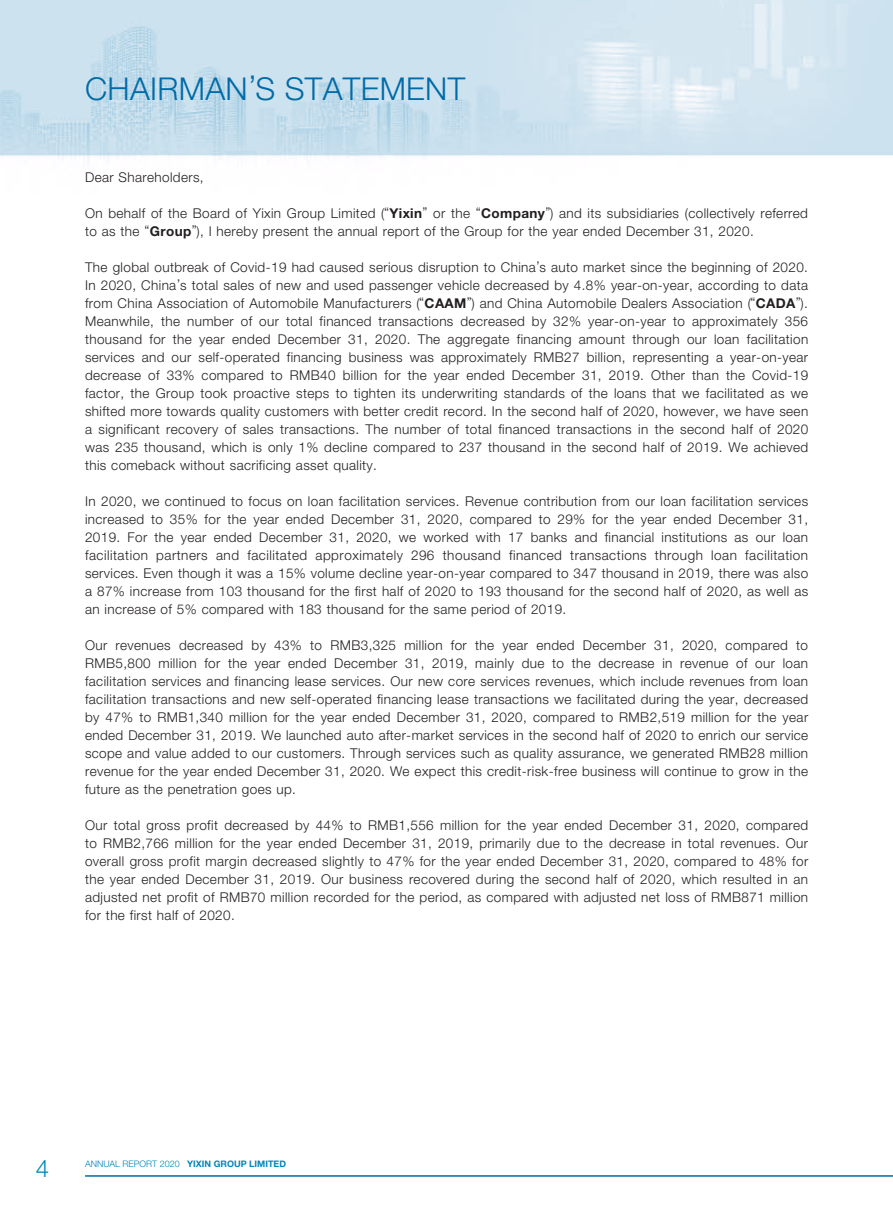
<style>
.page{position:relative;width:893px;height:1212px;background:#fff}
.page>*{position:absolute;margin:0;border:0;box-sizing:border-box;transform-origin:0 0}
.t1{font:300 31.5px "Helvetica Neue LT Std";letter-spacing:.01em;color:#006ba7}
.t2{font:300 24px "Helvetica Neue LT Std";color:#0086b9}
.t3{font:300 13.5px/18px "Helvetica Neue LT Std";letter-spacing:.03em;color:#231f20;text-align:justify}
.t4{font:700 9px "Helvetica Neue LT Std";color:#0086b9}
.s1{font-weight:700}
.s2{font-weight:300}
</style>
<div class="page">
<img style="left:0;top:0;width:893px;height:159px">
<hr style="left:85px;top:1175px;width:808px;height:2px;background:#006ba7">
<h1 class="t1" style="left:85px;top:69px;width:382px">CHAIRMAN’S STATEMENT</h1>
<p class="t3" style="left:85px;top:168px;width:120px">Dear Shareholders,</p>
<p class="t3" style="left:85px;top:204px;width:724px">On behalf of the Board of Yixin Group Limited (“<span class="s1">Yixin</span>” or the “<span class="s1">Company</span>”) and its subsidiaries (collectively referred to as the “<span class="s1">Group</span>”), I hereby present the annual report of the Group for the year ended December 31, 2020.</p>
<p class="t3" style="left:85px;top:258px;width:725px">The global outbreak of Covid-19 had caused serious disruption to China’s auto market since the beginning of 2020.<br>In 2020, China’s total sales of new and used passenger vehicle decreased by 4.8% year-on-year, according to data from China Association of Automobile Manufacturers (“<span class="s1">CAAM</span>”) and China Automobile Dealers Association (“<span class="s1">CADA</span>”).<br>Meanwhile, the number of our total financed transactions decreased by 32% year-on-year to approximately 356 thousand for the year ended December 31, 2020. The aggregate financing amount through our loan facilitation services and our self-operated financing business was approximately RMB27 billion, representing a year-on-year decrease of 33% compared to RMB40 billion for the year ended December 31, 2019. Other than the Covid-19 factor, the Group took proactive steps to tighten its underwriting standards of the loans that we facilitated as we shifted more towards quality customers with better credit record. In the second half of 2020, however, we have seen a significant recovery of sales transactions. The number of total financed transactions in the second half of 2020 was 235 thousand, which is only 1% decline compared to 237 thousand in the second half of 2019. We achieved this comeback without sacrificing asset quality.</p>
<p class="t3" style="left:85px;top:492px;width:725px">In 2020, we continued to focus on loan facilitation services. Revenue contribution from our loan facilitation services increased to 35% for the year ended December 31, 2020, compared to 29% for the year ended December 31, 2019. For the year ended December 31, 2020, we worked with 17 banks and financial institutions as our loan facilitation partners and facilitated approximately 296 thousand financed transactions through loan facilitation services. Even though it was a 15% volume decline year-on-year compared to 347 thousand in 2019, there was also a 87% increase from 103 thousand for the first half of 2020 to 193 thousand for the second half of 2020, as well as an increase of 5% compared with 183 thousand for the same period of 2019.</p>
<p class="t3" style="left:85px;top:636px;width:725px">Our revenues decreased by 43% to RMB3,325 million for the year ended December 31, 2020, compared to RMB5,800 million for the year ended December 31, 2019, mainly due to the decrease in revenue of our loan facilitation services and financing lease services. Our new core services revenues, which include revenues from loan facilitation transactions and new self-operated financing lease transactions we facilitated during the year, decreased by 47% to RMB1,340 million for the year ended December 31, 2020, compared to RMB2,519 million for the year ended December 31, 2019. We launched auto after-market services in the second half of 2020 to enrich our service scope and value added to our customers. Through services such as quality assurance, we generated RMB28 million revenue for the year ended December 31, 2020. We expect this credit-risk-free business will continue to grow in the future as the penetration goes up.</p>
<p class="t3" style="left:85px;top:816px;width:725px">Our total gross profit decreased by 44% to RMB1,556 million for the year ended December 31, 2020, compared to RMB2,766 million for the year ended December 31, 2019, primarily due to the decrease in total revenues. Our overall gross profit margin decreased slightly to 47% for the year ended December 31, 2020, compared to 48% for the year ended December 31, 2019. Our business recovered during the second half of 2020, which resulted in an adjusted net profit of RMB70 million recorded for the period, as compared with adjusted net loss of RMB871 million for the first half of 2020.</p>
<h2 class="t2" style="left:36px;top:1153px;width:15px">4</h2>
<p class="t4" style="left:85px;top:1159px;width:203px"><span class="s2">ANNUAL REPORT 2020</span> YIXIN GROUP LIMITED</p>
</div>
